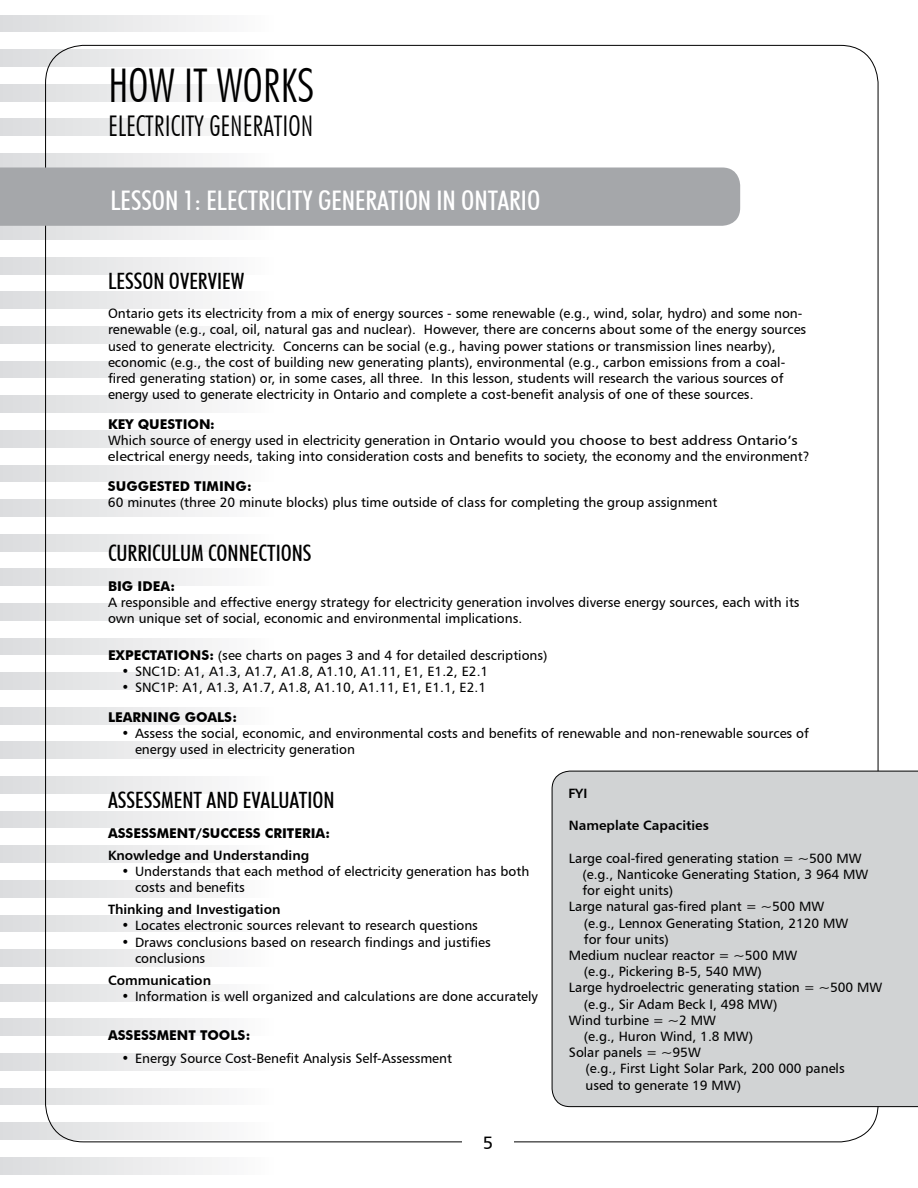
<style>
.page{position:relative;width:918px;height:1188px;background:#fff}
.page>*{position:absolute;margin:0;border:0;box-sizing:border-box;transform-origin:0 0}
.t1{font:300 condensed 46.5px "Futura BT";color:#000}
.t2{font:300 condensed 28.5px "Futura BT";color:#000}
.t3{font:500 condensed 27px "Futura BT";color:#fff}
.t4{font:500 condensed 22.5px "Futura BT";color:#000}
.t5{font:18px "Humanist 777 BT Roman B";color:#000}
.t6{font:13.5px/16.2px "Humanist 777 BT Roman B";color:#000}
.t7{font:700 13.5px "Futura BT";color:#000}
.t8{font:13.5px "Humanist 777 BT Bold B";color:#000}
.s1{font-family:"Futura BT";font-weight:700}
</style>
<div class="page">
<div style="left:0;top:1157px;width:278px;height:17px;background:linear-gradient(to right,#dbdcdd,#fdfdfd)"></div>
<div style="left:0;top:1123px;width:278px;height:16px;background:linear-gradient(to right,#d7d8da,#fefefe)"></div>
<div style="left:0;top:1088px;width:278px;height:17px;background:linear-gradient(to right,#dadbdd,#fdfdfd)"></div>
<div style="left:0;top:1053px;width:278px;height:17px;background:linear-gradient(to right,#dadbdd,#fdfdfd)"></div>
<div style="left:0;top:1019px;width:278px;height:17px;background:linear-gradient(to right,#dadbdd,#fdfdfd)"></div>
<div style="left:0;top:984px;width:278px;height:17px;background:linear-gradient(to right,#dadbdd,#fdfdfd)"></div>
<div style="left:0;top:950px;width:278px;height:16px;background:linear-gradient(to right,#dadbdd,#fdfdfd)"></div>
<div style="left:0;top:915px;width:278px;height:17px;background:linear-gradient(to right,#dadbdd,#fdfdfd)"></div>
<div style="left:0;top:880px;width:278px;height:17px;background:linear-gradient(to right,#dadbdd,#fdfdfd)"></div>
<div style="left:0;top:846px;width:278px;height:17px;background:linear-gradient(to right,#dadbdd,#fdfdfd)"></div>
<div style="left:0;top:811px;width:278px;height:17px;background:linear-gradient(to right,#dadbdd,#fdfdfd)"></div>
<div style="left:0;top:777px;width:278px;height:16px;background:linear-gradient(to right,#dadbdd,#fdfdfd)"></div>
<div style="left:0;top:742px;width:278px;height:17px;background:linear-gradient(to right,#dadbdd,#fdfdfd)"></div>
<div style="left:0;top:707px;width:278px;height:17px;background:linear-gradient(to right,#dadbdd,#fdfdfd)"></div>
<div style="left:0;top:673px;width:278px;height:16px;background:linear-gradient(to right,#dadbdd,#fdfdfd)"></div>
<div style="left:0;top:638px;width:278px;height:17px;background:linear-gradient(to right,#dadbdd,#fdfdfd)"></div>
<div style="left:0;top:603px;width:278px;height:17px;background:linear-gradient(to right,#dadbdd,#fdfdfd)"></div>
<div style="left:0;top:569px;width:278px;height:17px;background:linear-gradient(to right,#dadbdd,#fdfdfd)"></div>
<div style="left:0;top:534px;width:278px;height:17px;background:linear-gradient(to right,#dadbdd,#fdfdfd)"></div>
<div style="left:0;top:500px;width:278px;height:16px;background:linear-gradient(to right,#dadbdd,#fdfdfd)"></div>
<div style="left:0;top:465px;width:278px;height:17px;background:linear-gradient(to right,#dadbdd,#fdfdfd)"></div>
<div style="left:0;top:430px;width:278px;height:17px;background:linear-gradient(to right,#dadbdd,#fdfdfd)"></div>
<div style="left:0;top:396px;width:278px;height:17px;background:linear-gradient(to right,#dadbdd,#fdfdfd)"></div>
<div style="left:0;top:361px;width:278px;height:17px;background:linear-gradient(to right,#dadbdd,#fdfdfd)"></div>
<div style="left:0;top:327px;width:278px;height:16px;background:linear-gradient(to right,#dadbdd,#fdfdfd)"></div>
<div style="left:0;top:292px;width:278px;height:17px;background:linear-gradient(to right,#dadbdd,#fdfdfd)"></div>
<div style="left:0;top:257px;width:278px;height:17px;background:linear-gradient(to right,#dadbdd,#fdfdfd)"></div>
<div style="left:0;top:223px;width:278px;height:16px;background:linear-gradient(to right,#dadbdd,#fdfdfd)"></div>
<svg style="left:0;top:153px;width:278px;height:15px"></svg>
<div style="left:0;top:119px;width:278px;height:17px;background:linear-gradient(to right,#dadbdd,#fdfdfd)"></div>
<div style="left:0;top:84px;width:278px;height:17px;background:linear-gradient(to right,#dadbdd,#fdfdfd)"></div>
<div style="left:0;top:50px;width:278px;height:16px;background:linear-gradient(to right,#d8d9db,#fefefe)"></div>
<div style="left:0;top:15px;width:278px;height:17px;background:linear-gradient(to right,#dbdcdd,#fdfdfd)"></div>
<div style="left:0;top:168px;width:740px;height:58px;background:#a5a7aa"></div>
<div style="left:552px;top:771px;width:366px;height:336px;background:#d1d3d4"></div>
<h1 class="t1" style="left:108px;top:57px;width:208px">HOW IT WORKS</h1>
<h2 class="t2" style="left:108px;top:109px;width:207px">ELECTRICITY GENERATION</h2>
<h3 class="t3" style="left:110px;top:184px;width:431px">LESSON 1: ELECTRICITY GENERATION IN ONTARIO</h3>
<h3 class="t4" style="left:108px;top:267px;width:138px">LESSON OVERVIEW</h3>
<p class="t6" style="left:108px;top:305px;width:700px">Ontario gets its electricity from a mix of energy sources - some renewable (e.g., wind, solar, hydro) and some non&shy;renewable (e.g., coal, oil, natural gas and nuclear). However, there are concerns about some of the energy sources used to generate electricity. Concerns can be social (e.g., having power stations or transmission lines nearby), economic (e.g., the cost of building new generating plants), environmental (e.g., carbon emissions from a coal&shy;fired generating station) or, in some cases, all three. In this lesson, students will research the various sources of energy used to generate electricity in Ontario and complete a cost-benefit analysis of one of these sources.</p>
<p class="t7" style="left:108px;top:416px;width:108px">KEY QUESTION:</p>
<p class="t6" style="left:108px;top:432px;width:703px">Which source of energy used in electricity generation in Ontario would you choose to best address Ontario’s electrical energy needs, taking into consideration costs and benefits to society, the economy and the environment?</p>
<p class="t7" style="left:108px;top:478px;width:145px">SUGGESTED TIMING:</p>
<p class="t6" style="left:108px;top:494px;width:611px">60 minutes (three 20 minute blocks) plus time outside of class for completing the group assignment</p>
<h3 class="t4" style="left:108px;top:540px;width:205px">CURRICULUM CONNECTIONS</h3>
<p class="t7" style="left:108px;top:578px;width:69px">BIG IDEA:</p>
<p class="t6" style="left:108px;top:594px;width:693px">A responsible and effective energy strategy for electricity generation involves diverse energy sources, each with its own unique set of social, economic and environmental implications.</p>
<p class="t6" style="left:108px;top:647px;width:441px"><span class="s1">EXPECTATIONS:</span> (see charts on pages 3 and 4 for detailed descriptions)</p>
<p class="t6" style="left:122px;top:663px;width:368px">• SNC1D: A1, A1.3, A1.7, A1.8, A1.10, A1.11, E1, E1.2, E2.1</p>
<p class="t6" style="left:122px;top:679px;width:366px">• SNC1P: A1, A1.3, A1.7, A1.8, A1.10, A1.11, E1, E1.1, E2.1</p>
<p class="t7" style="left:108px;top:709px;width:131px">LEARNING GOALS:</p>
<p class="t6" style="left:135px;top:725px;width:675px;text-indent:-14px">• Assess the social, economic, and environmental costs and benefits of renewable and non-renewable sources of energy used in electricity generation</p>
<h3 class="t4" style="left:108px;top:787px;width:228px">ASSESSMENT AND EVALUATION</h3>
<p class="t7" style="left:108px;top:825px;width:224px">ASSESSMENT/SUCCESS CRITERIA:</p>
<p class="t8" style="left:108px;top:847px;width:203px">Knowledge and Understanding</p>
<p class="t6" style="left:135px;top:863px;width:396px;text-indent:-14px">• Understands that each method of electricity generation has both costs and benefits</p>
<p class="t8" style="left:108px;top:901px;width:174px">Thinking and Investigation</p>
<p class="t6" style="left:122px;top:917px;width:358px">• Locates electronic sources relevant to research questions</p>
<p class="t6" style="left:135px;top:934px;width:357px;text-indent:-14px">• Draws conclusions based on research findings and justifies conclusions</p>
<p class="t8" style="left:108px;top:971px;width:105px">Communication</p>
<p class="t6" style="left:122px;top:988px;width:418px">• Information is well organized and calculations are done accurately</p>
<p class="t7" style="left:108px;top:1027px;width:144px">ASSESSMENT TOOLS:</p>
<p class="t6" style="left:122px;top:1050px;width:332px">• Energy Source Cost-Benefit Analysis Self-Assessment</p>
<p class="t8" style="left:568px;top:785px;width:20px">FYI</p>
<p class="t8" style="left:569px;top:817px;width:141px">Nameplate Capacities</p>
<p class="t6" style="left:569px;top:850px;width:294px">Large coal-fired generating station = ~500 MW</p>
<p class="t6" style="left:582px;top:866px;width:287px">(e.g., Nanticoke Generating Station, 3 964 MW</p>
<p class="t6" style="left:582px;top:882px;width:92px">for eight units)</p>
<p class="t6" style="left:569px;top:898px;width:257px">Large natural gas-fired plant = ~500 MW</p>
<p class="t6" style="left:584px;top:914px;width:266px">(e.g., Lennox Generating Station, 2120 MW</p>
<p class="t6" style="left:584px;top:931px;width:86px">for four units)</p>
<p class="t6" style="left:569px;top:947px;width:230px">Medium nuclear reactor = ~500 MW</p>
<p class="t6" style="left:584px;top:963px;width:180px">(e.g., Pickering B-5, 540 MW)</p>
<p class="t6" style="left:569px;top:979px;width:315px">Large hydroelectric generating station = ~500 MW</p>
<p class="t6" style="left:584px;top:995px;width:195px">(e.g., Sir Adam Beck I, 498 MW)</p>
<p class="t6" style="left:569px;top:1012px;width:149px">Wind turbine = ~2 MW</p>
<p class="t6" style="left:584px;top:1028px;width:171px">(e.g., Huron Wind, 1.8 MW)</p>
<p class="t6" style="left:569px;top:1044px;width:133px">Solar panels = ~95W</p>
<p class="t6" style="left:585px;top:1060px;width:261px">(e.g., First Light Solar Park, 200 000 panels</p>
<p class="t6" style="left:585px;top:1076px;width:157px">used to generate 19 MW)</p>
<h3 class="t5" style="left:483px;top:1131px;width:12px">5</h3>
</div>
